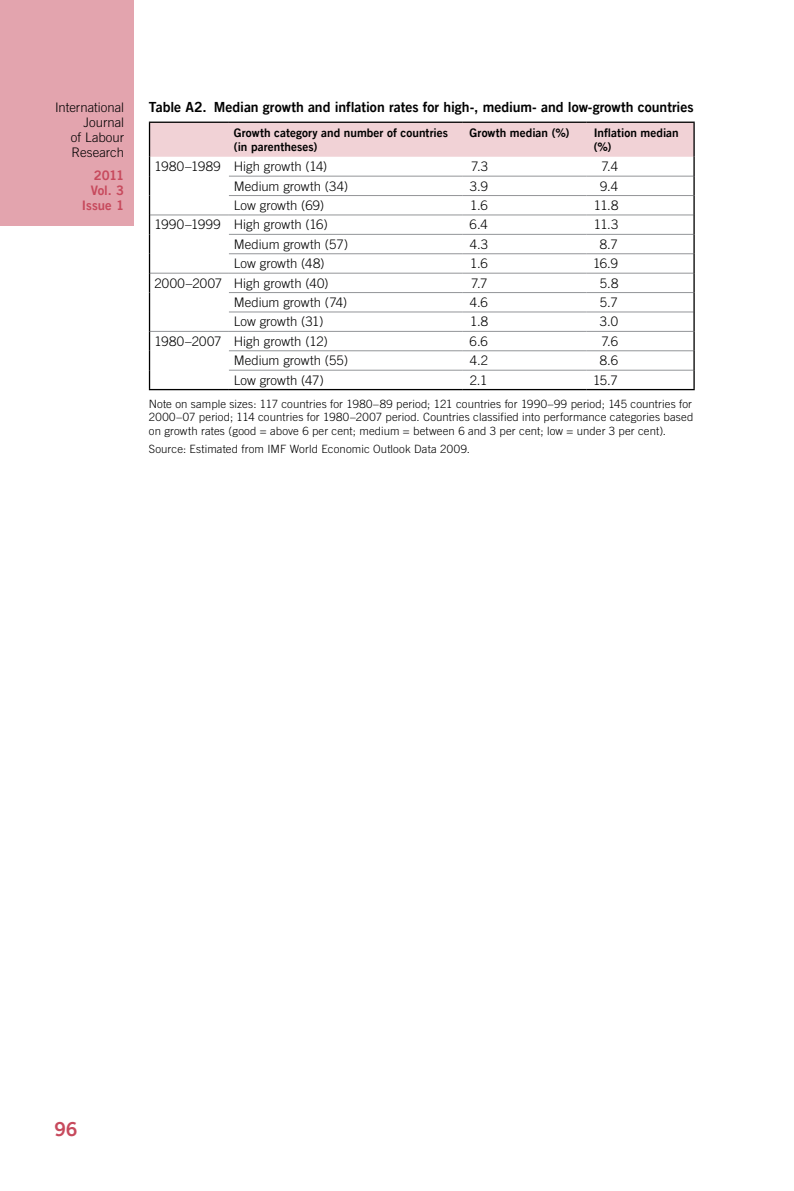
<style>
.page{position:relative;width:794px;height:1191px;background:#fff}
.page>*{position:absolute;margin:0;border:0;box-sizing:border-box;transform-origin:0 0}
.t1{font:19.25px "Trade Gothic LT Com Bd 2";color:#c74a5d}
.t2{font:14px "Trade Gothic LT Com Bd 2";color:#000}
.t3{font:300 13.12px/15px "Trade Gothic LT Com";color:#000;text-align:right}
.t4{font:13.12px/15px "Trade Gothic LT Com Bd 2";letter-spacing:-.01em;color:#c74a5d;text-align:right}
.t5{font:11.9px/13.5px "Trade Gothic LT Com Bd 2";letter-spacing:.005em;color:#000}
.t6{font:300 11.38px/13.1px "Trade Gothic LT Com";letter-spacing:.01em;color:#000;text-align:justify}
</style>
<div class="page">
<div style="left:0;top:0;width:134px;height:225px;background:#e3a4ae"></div>
<svg style="left:149px;top:123px;width:545px;height:266px"></svg>
<hr style="left:149px;top:389px;width:80px;height:1px;background:#000">
<hr style="left:229px;top:389px;width:233px;height:1px;background:#000">
<hr style="left:462px;top:389px;width:124px;height:1px;background:#000">
<hr style="left:586px;top:389px;width:108px;height:1px;background:#000">
<hr style="left:149px;top:122px;width:80px;height:1px;background:#000">
<hr style="left:149px;top:123px;width:1px;height:34px;background:#000">
<hr style="left:229px;top:122px;width:233px;height:1px;background:#000">
<hr style="left:462px;top:122px;width:124px;height:1px;background:#000">
<hr style="left:586px;top:122px;width:108px;height:1px;background:#000">
<hr style="left:693px;top:123px;width:1px;height:34px;background:#000">
<p class="t3" style="left:55px;top:99px;width:71px">International<br>Journal<br>of Labour<br>Research</p>
<p class="t4" style="left:82px;top:167px;width:44px">2011<br>Vol. 3<br>Issue 1</p>
<p class="t2" style="left:149px;top:98px;width:546px">Table A2. Median growth and inflation rates for high-, medium- and low-growth countries</p>
<p class="t5" style="left:234px;top:126px;width:216px">Growth category and number of countries (in parentheses)</p>
<p class="t5" style="left:469px;top:126px;width:101px">Growth median (%)</p>
<p class="t5" style="left:593px;top:126px;width:87px">Inflation median (%)</p>
<p class="t3" style="left:154px;top:159px;width:174px">1980–1989 High growth (14)</p>
<p class="t3" style="left:471px;top:159px;width:19px">7.3</p>
<p class="t3" style="left:601px;top:159px;width:18px">7.4</p>
<p class="t3" style="left:234px;top:178px;width:116px">Medium growth (34)</p>
<p class="t3" style="left:470px;top:178px;width:20px">3.9</p>
<p class="t3" style="left:600px;top:178px;width:19px">9.4</p>
<p class="t3" style="left:234px;top:198px;width:92px">Low growth (69)</p>
<p class="t3" style="left:470px;top:198px;width:19px">1.6</p>
<p class="t3" style="left:594px;top:198px;width:26px">11.8</p>
<p class="t3" style="left:154px;top:217px;width:175px">1990–1999 High growth (16)</p>
<p class="t3" style="left:469px;top:217px;width:20px">6.4</p>
<p class="t3" style="left:594px;top:217px;width:26px">11.3</p>
<p class="t3" style="left:234px;top:236px;width:116px">Medium growth (57)</p>
<p class="t3" style="left:470px;top:236px;width:20px">4.3</p>
<p class="t3" style="left:600px;top:236px;width:20px">8.7</p>
<p class="t3" style="left:234px;top:256px;width:92px">Low growth (48)</p>
<p class="t3" style="left:470px;top:256px;width:19px">1.6</p>
<p class="t3" style="left:593px;top:256px;width:27px">16.9</p>
<p class="t3" style="left:154px;top:275px;width:175px">2000–2007 High growth (40)</p>
<p class="t3" style="left:471px;top:275px;width:18px">7.7</p>
<p class="t3" style="left:600px;top:275px;width:20px">5.8</p>
<p class="t3" style="left:234px;top:295px;width:115px">Medium growth (74)</p>
<p class="t3" style="left:470px;top:295px;width:20px">4.6</p>
<p class="t3" style="left:600px;top:295px;width:19px">5.7</p>
<p class="t3" style="left:234px;top:314px;width:91px">Low growth (31)</p>
<p class="t3" style="left:470px;top:314px;width:20px">1.8</p>
<p class="t3" style="left:600px;top:314px;width:20px">3.0</p>
<p class="t3" style="left:154px;top:333px;width:175px">1980–2007 High growth (12)</p>
<p class="t3" style="left:469px;top:333px;width:20px">6.6</p>
<p class="t3" style="left:601px;top:333px;width:18px">7.6</p>
<p class="t3" style="left:234px;top:353px;width:116px">Medium growth (55)</p>
<p class="t3" style="left:470px;top:353px;width:20px">4.2</p>
<p class="t3" style="left:600px;top:353px;width:20px">8.6</p>
<p class="t3" style="left:234px;top:372px;width:92px">Low growth (47)</p>
<p class="t3" style="left:470px;top:372px;width:19px">2.1</p>
<p class="t3" style="left:593px;top:372px;width:26px">15.7</p>
<p class="t6" style="left:149px;top:397px;width:546px">Note on sample sizes: 117 countries for 1980–89 period; 121 countries for 1990–99 period; 145 countries for 2000–07 period; 114 countries for 1980–2007 period. Countries classified into performance categories based on growth rates (good = above 6 per cent; medium = between 6 and 3 per cent; low = under 3 per cent).</p>
<p class="t6" style="left:149px;top:442px;width:323px">Source: Estimated from IMF World Economic Outlook Data 2009.</p>
<h1 class="t1" style="left:55px;top:1117px;width:25px">96</h1>
</div>
